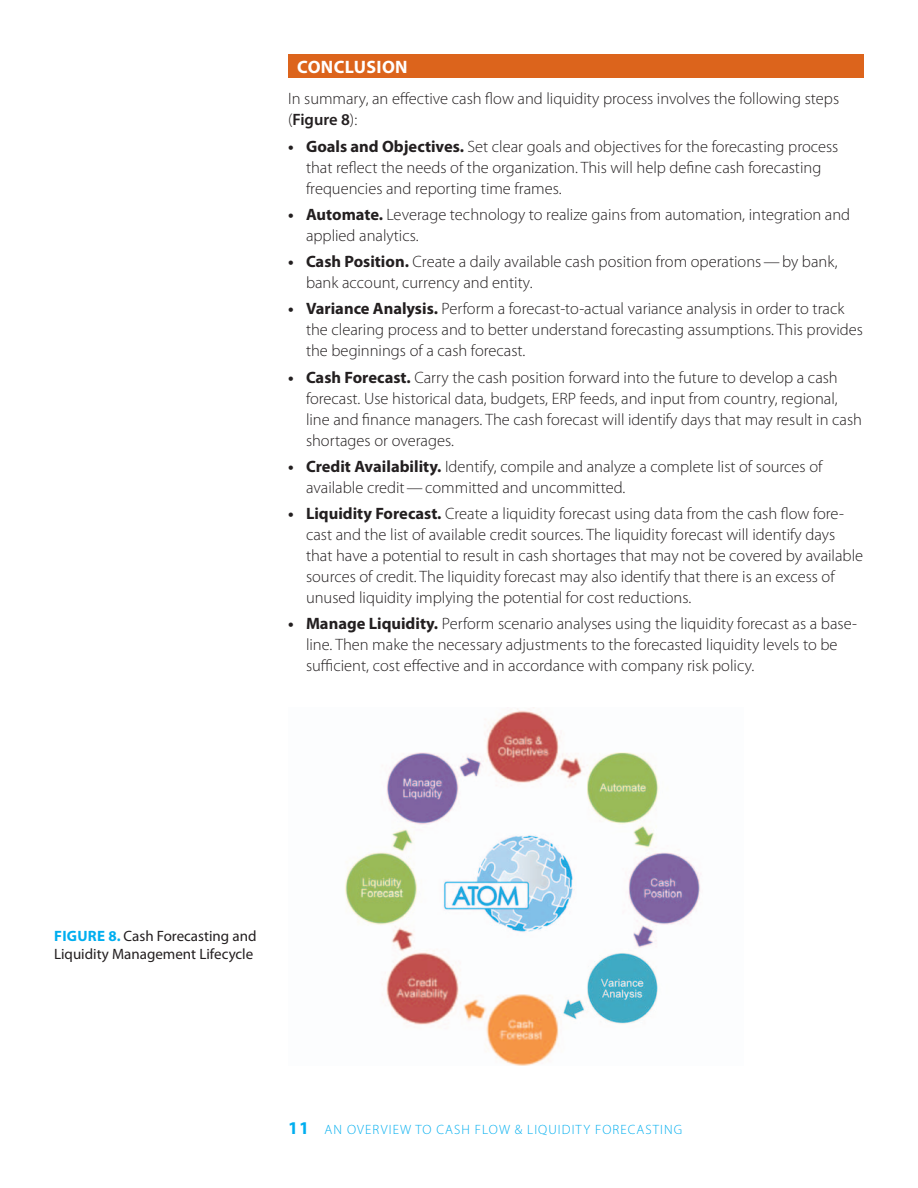
<style>
.page{position:relative;width:918px;height:1188px;background:#fff}
.page>*{position:absolute;margin:0;border:0;box-sizing:border-box;transform-origin:0 0}
.H1{font:700 18px "Myriad Pro";letter-spacing:.02em;color:#fff}
.Text{font:300 16.5px/21px "Myriad Pro";color:#231f20}
.FL{font:15px/18px "Myriad Pro";color:#231f20}
.t1{font:300 13.5px "Myriad Pro";letter-spacing:.08em;color:#00aeef}
.s1{font-weight:600}
.s2{font-weight:700}
.s3{font-weight:700;color:#00aeef}
.s4{font-weight:700;font-size:18px}
</style>
<div class="page">
<div style="left:288px;top:54px;width:576px;height:24px;background:#dc641c"></div>
<img style="left:345px;top:707px;width:356px;height:359px">
<p class="H1" style="left:297px;top:57px;width:112px">CONCLUSION</p>
<p class="Text" style="left:288px;top:89px;width:553px">In summary, an effective cash flow and liquidity process involves the following steps (<span class="s1">Figure 8</span>):</p>
<p class="Text" style="left:306px;top:136px;width:534px;text-indent:-18px"><span class="s2">• Goals and Objectives.</span> Set clear goals and objectives for the forecasting process that reflect the needs of the organization. This will help define cash forecasting frequencies and reporting time frames.</p>
<p class="Text" style="left:306px;top:204px;width:546px;text-indent:-18px"><span class="s2">• Automate.</span> Leverage technology to realize gains from automation, integration and applied analytics.</p>
<p class="Text" style="left:306px;top:251px;width:533px;text-indent:-18px"><span class="s2">• Cash Position.</span> Create a daily available cash position from operations—by bank, bank account, currency and entity.</p>
<p class="Text" style="left:306px;top:299px;width:559px;text-indent:-18px"><span class="s2">• Variance Analysis.</span> Perform a forecast-to-actual variance analysis in order to track the clearing process and to better understand forecasting assumptions. This provides the beginnings of a cash forecast.</p>
<p class="Text" style="left:306px;top:367px;width:558px;text-indent:-18px"><span class="s2">• Cash Forecast.</span> Carry the cash position forward into the future to develop a cash forecast. Use historical data, budgets, ERP feeds, and input from country, regional, line and finance managers. The cash forecast will identify days that may result in cash shortages or overages.</p>
<p class="Text" style="left:306px;top:456px;width:518px;text-indent:-18px"><span class="s2">• Credit Availability.</span> Identify, compile and analyze a complete list of sources of available credit—committed and uncommitted.</p>
<p class="Text" style="left:306px;top:503px;width:559px;text-indent:-18px"><span class="s2">• Liquidity Forecast.</span> Create a liquidity forecast using data from the cash flow fore&shy;cast and the list of available credit sources. The liquidity forecast will identify days that have a potential to result in cash shortages that may not be covered by available sources of credit. The liquidity forecast may also identify that there is an excess of unused liquidity implying the potential for cost reductions.</p>
<p class="Text" style="left:306px;top:614px;width:553px;text-indent:-18px"><span class="s2">• Manage Liquidity.</span> Perform scenario analyses using the liquidity forecast as a base&shy;line. Then make the necessary adjustments to the forecasted liquidity levels to be sufficient, cost effective and in accordance with company risk policy.</p>
<p class="FL" style="left:54px;top:927px;width:204px"><span class="s3">FIGURE 8.</span> Cash Forecasting and<br>Liquidity Management Lifecycle</p>
<p class="t1" style="left:288px;top:1122px;width:396px"><span class="s4">11</span> AN OVERVIEW TO CASH FLOW &amp; LIQUIDITY FORECASTING</p>
</div>
